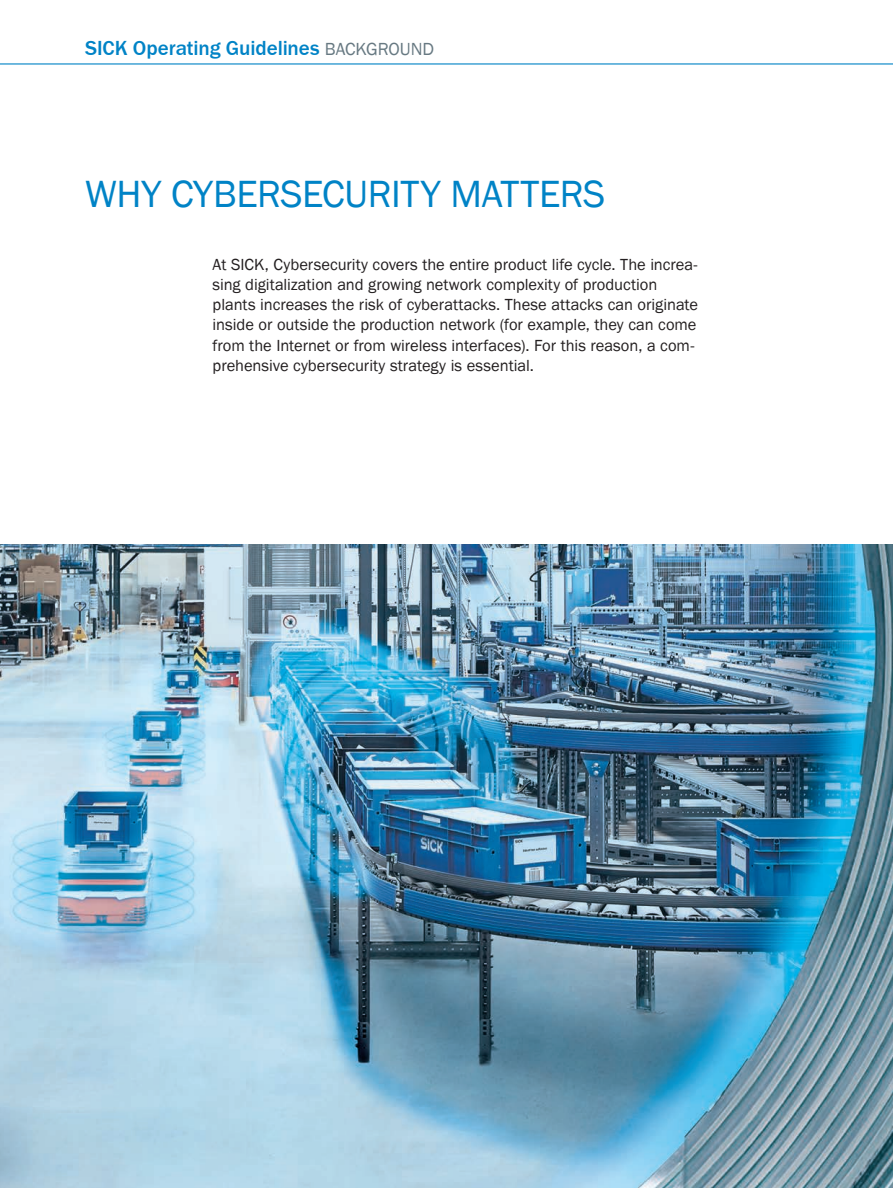
<style>
.page{position:relative;width:893px;height:1188px;background:#fff}
.page>*{position:absolute;margin:0;border:0;box-sizing:border-box;transform-origin:0 0}
.PS_header1{font:39px "SICK Franklin";letter-spacing:-.01em;color:#0083c6}
.PS_overhead_left{font:500 21px "SICK Franklin";color:#0083c6}
.PS_intro{font:16.5px/20.2px "SICK Franklin";color:#231f20}
.s1{font-weight:400;font-size:18px;color:#677982}
</style>
<div class="page">
<hr style="left:0;top:63px;width:893px;height:2px;background:#0083c6">
<img style="left:0;top:544px;width:893px;height:644px">
<p class="PS_overhead_left" style="left:85px;top:35px;width:350px">SICK Operating Guidelines <span class="s1">BACKGROUND</span></p>
<p class="PS_header1" style="left:85px;top:170px;width:522px">WHY CYBERSECURITY MATTERS</p>
<p class="PS_intro" style="left:213px;top:254px;width:487px">At SICK, Cybersecurity covers the entire product life cycle. The increa&shy;sing digitalization and growing network complexity of production plants increases the risk of cyberattacks. These attacks can originate inside or outside the production network (for example, they can come from the Internet or from wireless interfaces). For this reason, a com&shy;prehensive cybersecurity strategy is essential.</p>
</div>
